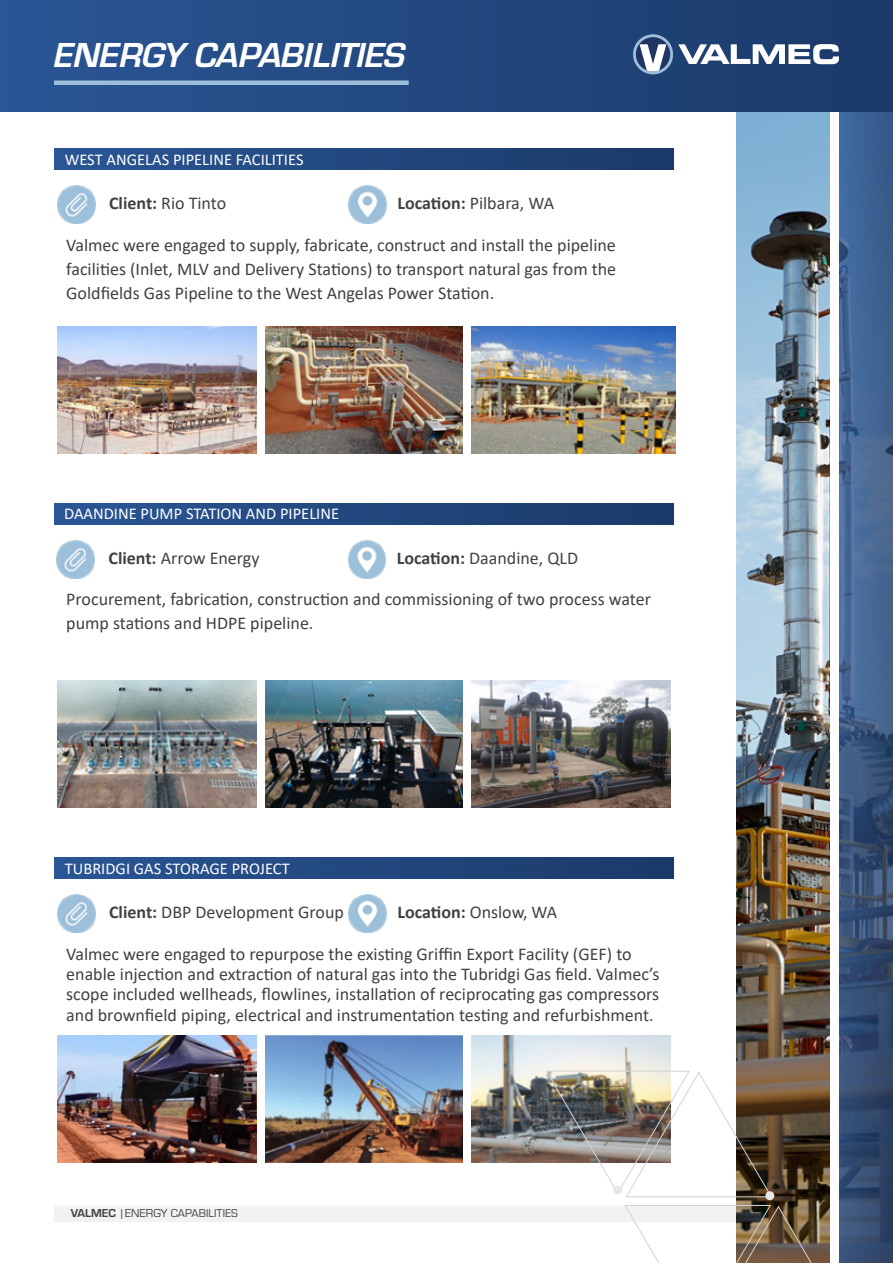
<style>
.page{position:relative;width:893px;height:1263px;background:#fff}
.page>*{position:absolute;margin:0;border:0;box-sizing:border-box;transform-origin:0 0}
.t1{font:italic 700 36px "Eurostile";letter-spacing:-.005em;color:#fff}
.t2{font:18px/24px "Calibri";color:#414042}
.t3{font:700 18px "Calibri";color:#414042}
.t4{font:16.5px "Calibri";color:#fff}
.t5{font:11.7px "Eurostile";color:#414042}
.s1{font-weight:700}
.s2{font-weight:400}
.s3{font-weight:700;font-size:12px}
.s4{font-size:12px}
</style>
<div class="page">
<img style="left:736px;top:112px;width:94px;height:958px">
<svg style="left:839px;top:112px;width:54px;height:1151px;background:#3d5a84"></svg>
<div style="left:0;top:0;width:893px;height:112px;background:linear-gradient(to right,#2a5595,#1b3a69)"></div>
<svg style="left:678px;top:44px;width:161px;height:20px"></svg>
<svg style="left:633px;top:34px;width:40px;height:40px"></svg>
<div style="left:636px;top:37px;width:34px;height:35px;background:#203565;border-radius:50%"></div>
<svg style="left:640px;top:44px;width:26px;height:28px"></svg>
<div style="left:54px;top:148px;width:620px;height:21px;background:linear-gradient(to right,#2a5595,#1b3a69)"></div>
<img style="left:58px;top:186px;width:37px;height:37px">
<img style="left:349px;top:186px;width:38px;height:37px">
<div style="left:54px;top:503px;width:620px;height:21px;background:linear-gradient(to right,#2a5595,#1b3a69)"></div>
<img style="left:57px;top:540px;width:38px;height:38px">
<img style="left:348px;top:540px;width:38px;height:38px">
<div style="left:54px;top:858px;width:620px;height:21px;background:linear-gradient(to right,#2a5595,#1b3a69)"></div>
<img style="left:58px;top:895px;width:37px;height:38px">
<img style="left:349px;top:895px;width:38px;height:38px">
<img style="left:57px;top:680px;width:200px;height:128px">
<img style="left:265px;top:680px;width:198px;height:128px">
<img style="left:471px;top:680px;width:200px;height:128px">
<img style="left:57px;top:1035px;width:200px;height:35px">
<svg style="left:265px;top:1035px;width:198px;height:35px;background:#678dc0"></svg>
<svg style="left:471px;top:1035px;width:200px;height:35px;background:#dee4e7"></svg>
<div style="left:54px;top:80px;width:355px;height:5px;background:#9cbed9"></div>
<img style="left:54px;top:1070px;width:795px;height:193px">
<img style="left:58px;top:326px;width:199px;height:128px">
<img style="left:265px;top:326px;width:198px;height:128px">
<img style="left:471px;top:326px;width:205px;height:128px">
<h1 class="t1" style="left:54px;top:31px;width:353px">ENERGY CAPABILITIES</h1>
<p class="t4" style="left:65px;top:148px;width:240px">WEST ANGELAS PIPELINE FACILITIES</p>
<p class="t2" style="left:109px;top:190px;width:119px"><span class="s1">Client:</span> Rio Tinto</p>
<p class="t2" style="left:397px;top:190px;width:158px"><span class="s1">Location:</span> Pilbara, WA</p>
<p class="t2" style="left:66px;top:232px;width:551px;text-align:justify">Valmec were engaged to supply, fabricate, construct and install the pipeline facilities (Inlet, MLV and Delivery Stations) to transport natural gas from the Goldfields Gas Pipeline to the West Angelas Power Station.</p>
<p class="t4" style="left:64px;top:502px;width:277px">DAANDINE PUMP STATION AND PIPELINE</p>
<p class="t2" style="left:108px;top:545px;width:153px"><span class="s1">Client:</span> Arrow Energy</p>
<p class="t2" style="left:397px;top:545px;width:183px"><span class="s1">Location:</span> Daandine, QLD</p>
<p class="t2" style="left:66px;top:586px;width:586px">Procurement, fabrication, construction and commissioning of two process water pump stations and HDPE pipeline.</p>
<p class="t4" style="left:65px;top:857px;width:227px">TUBRIDGI GAS STORAGE PROJECT</p>
<p class="t2" style="left:109px;top:900px;width:236px"><span class="s1">Client:</span> DBP Development Group</p>
<p class="t3" style="left:397px;top:899px;width:161px">Location: <span class="s2">Onslow, WA</span></p>
<p class="t2" style="left:66px;top:943px;width:595px;line-height:20.2px">Valmec were engaged to repurpose the existing Griffin Export Facility (GEF) to enable injection and extraction of natural gas into the Tubridgi Gas field. Valmec’s scope included wellheads, flowlines, installation of reciprocating gas compressors and brownfield piping, electrical and instrumentation testing and refurbishment.</p>
<p class="t5" style="left:71px;top:1205px;width:169px"><span class="s3">VALMEC</span> <span class="s4">|ENERGY</span> CAPABILITIES</p>
</div>
